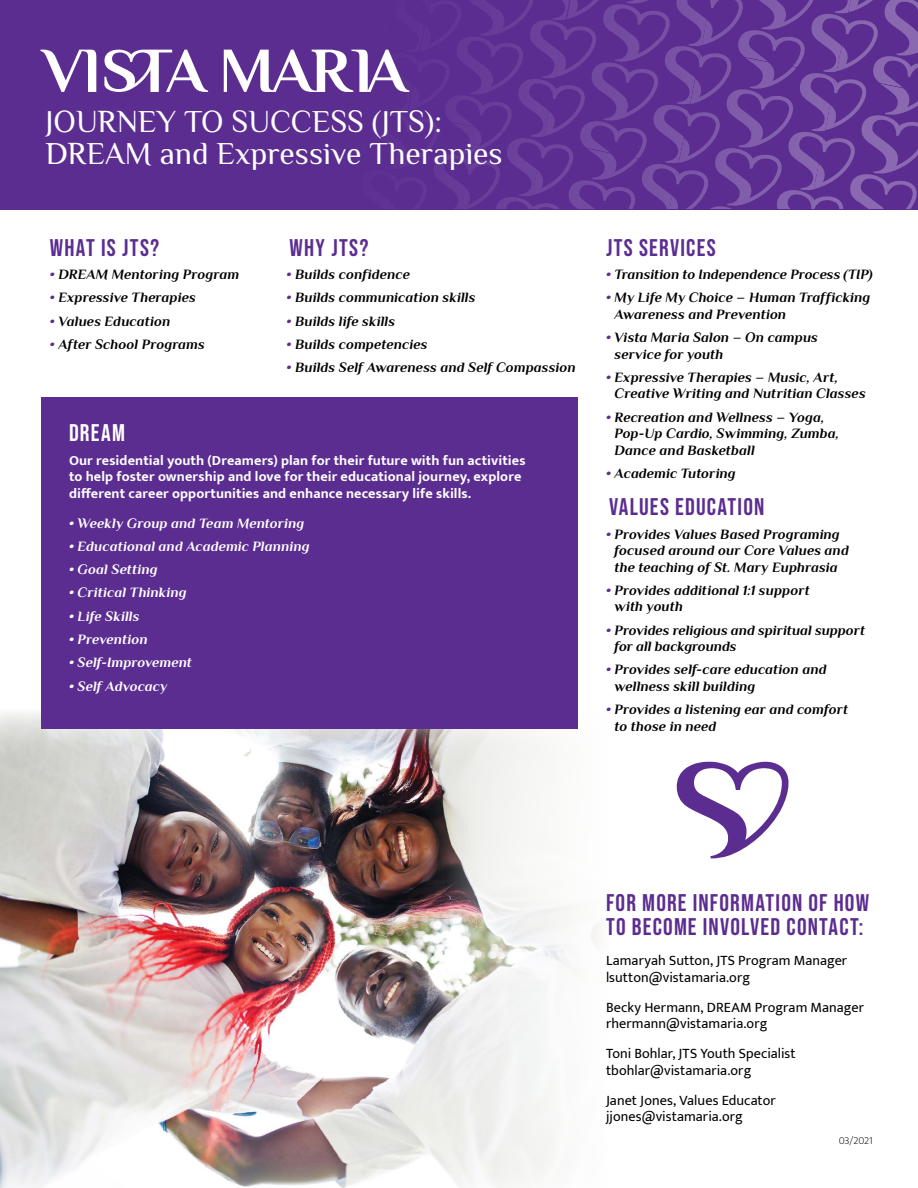
<style>
.page{position:relative;width:918px;height:1188px;background:#fff}
.page>*{position:absolute;margin:0;border:0;box-sizing:border-box;transform-origin:0 0}
.t1{font:31.5px/31.5px "Philosopher";color:#fff}
.t2{font:24px/24px "Bebas Neue";letter-spacing:.05em;color:#5c2d91}
.t3{font:24px "Bebas Neue";letter-spacing:.055em;color:#fff}
.t4{font:italic 700 14.25px/16.5px "Philosopher";letter-spacing:.01em;color:#000}
.t5{font:14.25px/16.5px "Mukta";letter-spacing:.005em;color:#000}
.t6{font:700 14.25px/16.5px "Mukta";letter-spacing:.01em;color:#fff}
.t7{font:italic 700 14.25px "Philosopher";letter-spacing:.01em;color:#fff}
.t8{font:200 10.5px "Mukta";letter-spacing:-.015em;color:#000}
.s1{color:#5c2d91}
</style>
<div class="page">
<img style="left:0;top:709px;width:677px;height:479px">
<div style="left:42px;top:397px;width:536px;height:332px;background:#5c2d91"></div>
<div style="left:0;top:0;width:918px;height:209px;background:#5c2d91"></div>
<svg style="left:316px;top:0;width:602px;height:208px"></svg>
<svg style="left:104px;top:50px;width:104px;height:42px"></svg>
<svg style="left:41px;top:50px;width:55px;height:42px"></svg>
<svg style="left:224px;top:50px;width:185px;height:42px"></svg>
<svg style="left:677px;top:762px;width:112px;height:96px"></svg>
<h1 class="t1" style="left:45px;top:106px;width:459px">JOURNEY TO SUCCESS (JTS):<br>DREAM and Expressive Therapies</h1>
<h2 class="t2" style="left:50px;top:235px;width:111px">WHAT IS JTS?</h2>
<p class="t4" style="left:50px;top:266px;width:191px"><span class="s1">•</span> DREAM Mentoring Program</p>
<p class="t4" style="left:50px;top:289px;width:147px"><span class="s1">•</span> Expressive Therapies</p>
<p class="t4" style="left:50px;top:312px;width:122px"><span class="s1">•</span> Values Education</p>
<p class="t4" style="left:50px;top:336px;width:157px"><span class="s1">•</span> After School Programs</p>
<h2 class="t2" style="left:290px;top:235px;width:80px">WHY JTS?</h2>
<p class="t4" style="left:286px;top:266px;width:125px"><span class="s1">•</span> Builds confidence</p>
<p class="t4" style="left:286px;top:289px;width:190px"><span class="s1">•</span> Builds communication skills</p>
<p class="t4" style="left:286px;top:312px;width:110px"><span class="s1">•</span> Builds life skills</p>
<p class="t4" style="left:286px;top:336px;width:142px"><span class="s1">•</span> Builds competencies</p>
<p class="t4" style="left:286px;top:359px;width:291px"><span class="s1">•</span> Builds Self Awareness and Self Compassion</p>
<h2 class="t3" style="left:69px;top:420px;width:57px">DREAM</h2>
<p class="t6" style="left:69px;top:452px;width:458px">Our residential youth (Dreamers) plan for their future with fun activities to help foster ownership and love for their educational journey, explore different career opportunities and enhance necessary life skills.</p>
<p class="t7" style="left:69px;top:513px;width:237px">• Weekly Group and Team Mentoring</p>
<p class="t7" style="left:69px;top:536px;width:242px">• Educational and Academic Planning</p>
<p class="t7" style="left:69px;top:560px;width:90px">• Goal Setting</p>
<p class="t7" style="left:69px;top:583px;width:119px">• Critical Thinking</p>
<p class="t7" style="left:69px;top:606px;width:72px">• Life Skills</p>
<p class="t7" style="left:69px;top:629px;width:80px">• Prevention</p>
<p class="t7" style="left:69px;top:653px;width:125px">• Self-Improvement</p>
<p class="t7" style="left:69px;top:676px;width:100px">• Self Advocacy</p>
<h2 class="t2" style="left:606px;top:235px;width:111px">JTS SERVICES</h2>
<p class="t4" style="left:606px;top:266px;width:268px"><span class="s1">•</span> Transition to Independence Process (TIP)</p>
<p class="t4" style="left:615px;top:289px;width:257px;text-indent:-9px"><span class="s1">•</span> My Life My Choice – Human Trafficking<br>Awareness and Prevention</p>
<p class="t4" style="left:615px;top:329px;width:205px;text-indent:-9px"><span class="s1">•</span> Vista Maria Salon – On campus service for youth</p>
<p class="t4" style="left:615px;top:369px;width:253px;text-indent:-9px"><span class="s1">•</span> Expressive Therapies – Music, Art,<br>Creative Writing and Nutritian Classes</p>
<p class="t4" style="left:615px;top:409px;width:226px;text-indent:-9px"><span class="s1">•</span> Recreation and Wellness – Yoga,<br>Pop-Up Cardio, Swimming, Zumba,<br>Dance and Basketball</p>
<p class="t4" style="left:606px;top:465px;width:131px"><span class="s1">•</span> Academic Tutoring</p>
<h2 class="t2" style="left:609px;top:495px;width:157px">VALUES EDUCATION</h2>
<p class="t4" style="left:615px;top:525px;width:236px;text-indent:-9px"><span class="s1">•</span> Provides Values Based Programing focused around our Core Values and the teaching of St. Mary Euphrasia</p>
<p class="t4" style="left:615px;top:582px;width:197px;text-indent:-9px"><span class="s1">•</span> Provides additional 1:1 support with youth</p>
<p class="t4" style="left:615px;top:621px;width:252px;text-indent:-9px"><span class="s1">•</span> Provides religious and spiritual support for all backgrounds</p>
<p class="t4" style="left:615px;top:661px;width:213px;text-indent:-9px"><span class="s1">•</span> Provides self-care education and wellness skill building</p>
<p class="t4" style="left:615px;top:701px;width:235px;text-indent:-9px"><span class="s1">•</span> Provides a listening ear and comfort to those in need</p>
<h2 class="t2" style="left:606px;top:891px;width:265px">FOR MORE INFORMATION OF HOW<br>TO BECOME INVOLVED CONTACT:</h2>
<p class="t5" style="left:606px;top:952px;width:243px">Lamaryah Sutton, JTS Program Manager lsutton@vistamaria.org</p>
<p class="t5" style="left:606px;top:998px;width:260px">Becky Hermann, DREAM Program Manager rhermann@vistamaria.org</p>
<p class="t5" style="left:606px;top:1045px;width:191px">Toni Bohlar, JTS Youth Specialist tbohlar@vistamaria.org</p>
<p class="t5" style="left:606px;top:1091px;width:171px">Janet Jones, Values Educator jjones@vistamaria.org</p>
<p class="t8" style="left:839px;top:1132px;width:35px">03/2021</p>
</div>
